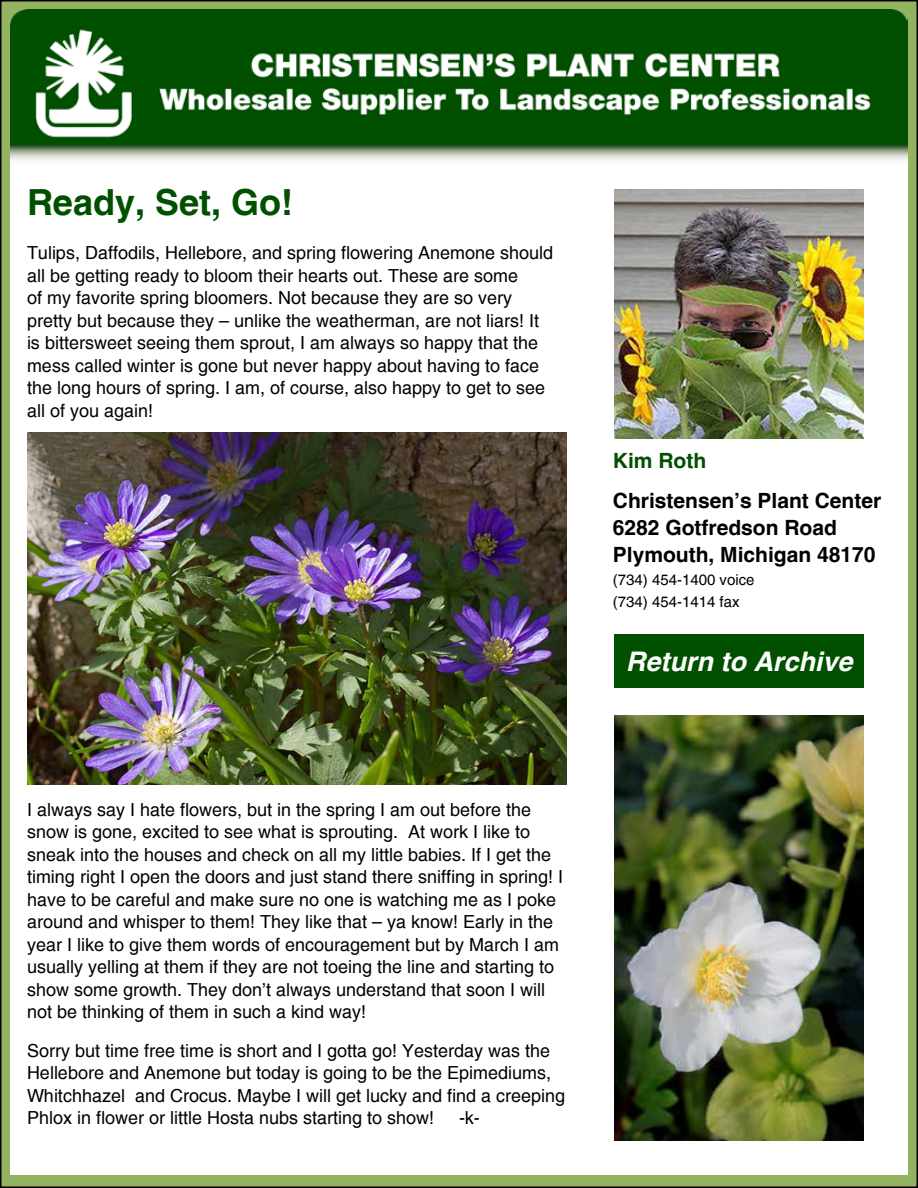
<style>
.page{position:relative;width:918px;height:1188px;background:#fff}
.page>*{position:absolute;margin:0;border:0;box-sizing:border-box;transform-origin:0 0}
.t1{font:700 36px "Helvetica";color:#005000}
.t2{font:italic 700 27px "Helvetica";color:#fff}
.t3{font:700 21px/27px "Helvetica";color:#000}
.t4{font:700 21px "Helvetica";color:#005000}
.t5{font:18px/22.5px "Helvetica";color:#000}
.t6{font:15px/22.5px "Helvetica";color:#000}
</style>
<div class="page">
<div style="left:1px;top:1px;width:916px;height:1186px;background:#93b361"></div>
<div style="left:10px;top:155px;width:898px;height:1019px;background:#fff"></div>
<img style="left:10px;top:9px;width:898px;height:152px">
<div style="left:614px;top:634px;width:250px;height:54px;background:#005000"></div>
<img style="left:614px;top:189px;width:250px;height:250px">
<img style="left:614px;top:716px;width:250px;height:424px">
<img style="left:27px;top:432px;width:540px;height:352px">
<h1 class="t1" style="left:27px;top:180px;width:268px">Ready, Set, Go!</h1>
<p class="t5" style="left:27px;top:242px;width:528px">Tulips, Daffodils, Hellebore, and spring flowering Anemone should all be getting ready to bloom their hearts out. These are some<br>of my favorite spring bloomers. Not because they are so very pretty but because they – unlike the weatherman, are not liars! It is bittersweet seeing them sprout, I am always so happy that the mess called winter is gone but never happy about having to face the long hours of spring. I am, of course, also happy to get to see all of you again!</p>
<p class="t4" style="left:613px;top:447px;width:95px">Kim Roth</p>
<p class="t3" style="left:613px;top:488px;width:270px">Christensen’s Plant Center<br>6282 Gotfredson Road<br>Plymouth, Michigan 48170</p>
<p class="t6" style="left:613px;top:569px;width:143px">(734) 454-1400 voice (734) 454-1414 fax</p>
<h2 class="t2" style="left:626px;top:645px;width:228px">Return to Archive</h2>
<p class="t5" style="left:27px;top:799px;width:538px">I always say I hate flowers, but in the spring I am out before the snow is gone, excited to see what is sprouting. At work I like to sneak into the houses and check on all my little babies. If I get the timing right I open the doors and just stand there sniffing in spring! I have to be careful and make sure no one is watching me as I poke around and whisper to them! They like that – ya know! Early in the year I like to give them words of encouragement but by March I am usually yelling at them if they are not toeing the line and starting to show some growth. They don’t always understand that soon I will not be thinking of them in such a kind way!</p>
<p class="t5" style="left:27px;top:1040px;width:540px">Sorry but time free time is short and I gotta go! Yesterday was the Hellebore and Anemone but today is going to be the Epimediums, Whitchhazel and Crocus. Maybe I will get lucky and find a creeping Phlox in flower or little Hosta nubs starting to show!</p>
<p class="t5" style="left:459px;top:1107px;width:22px">-k-</p>
</div>
